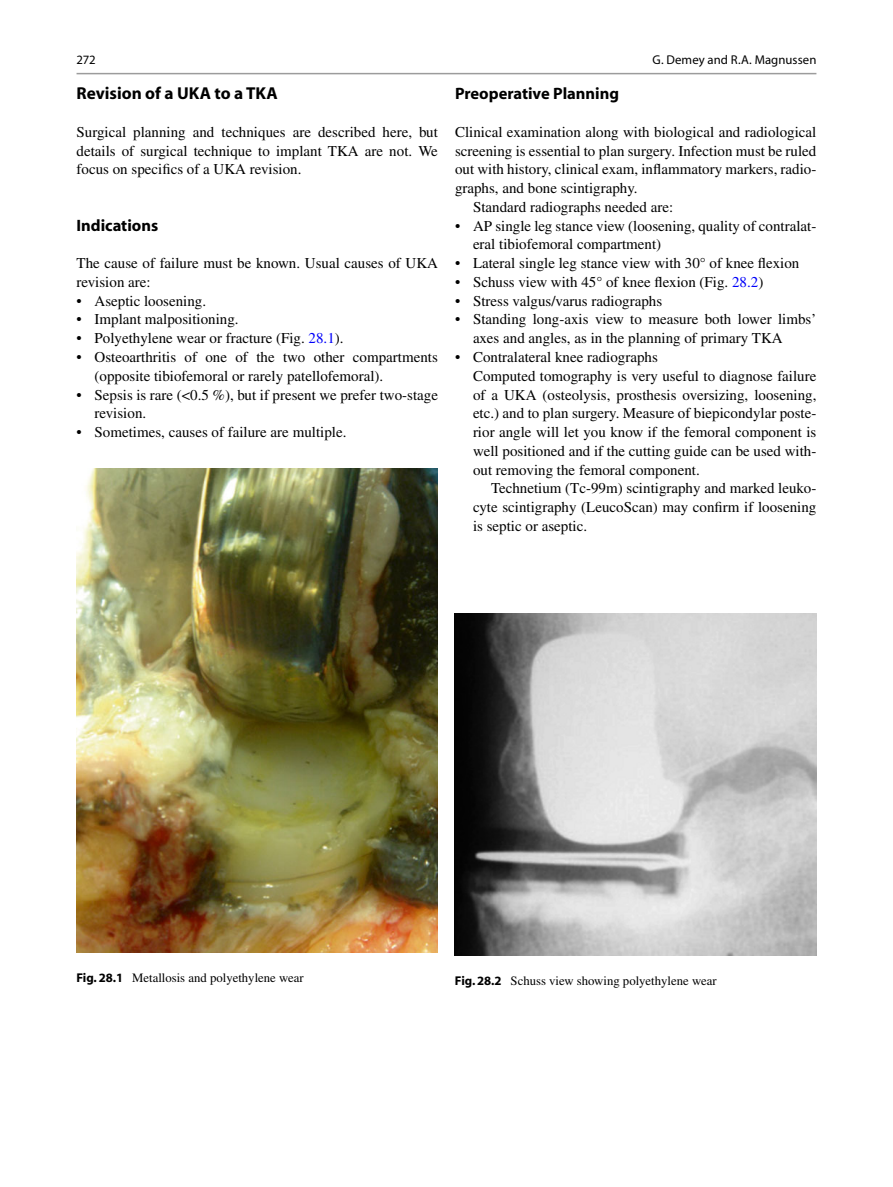
<style>
.page{position:relative;width:893px;height:1187px;background:#fff}
.page>*{position:absolute;margin:0;border:0;box-sizing:border-box;transform-origin:0 0}
.t1{font:700 17.25px "Lvbpxk Myriad";color:#000}
.t2{font:700 16.5px "Lvbpxk Myriad";color:#000}
.t3{font:15px/18.8px "Gpnrwp Times";color:#000}
.t4{font:12.75px "Gpnrwp Times";color:#000}
.t5{font:12.75px "Bjwmjb Myriad";letter-spacing:.005em;color:#000}
.s1{color:#0000fa}
.s2{font-family:"Lvbpxk Myriad";font-weight:700}
</style>
<div class="page">
<img style="left:77px;top:468px;width:361px;height:484px">
<img style="left:455px;top:613px;width:361px;height:342px">
<hr style="left:77px;top:73px;width:739px;height:1px;background:#9c9c9c">
<p class="t5" style="left:77px;top:55px;width:21px">272</p>
<p class="t1" style="left:77px;top:87px;width:203px">Revision of a UKA to a TKA</p>
<p class="t3" style="left:77px;top:124px;width:363px;text-align:justify">Surgical planning and techniques are described here, but details of surgical technique to implant TKA are not. We focus on specifics of a UKA revision.</p>
<p class="t2" style="left:77px;top:219px;width:83px">Indications</p>
<p class="t3" style="left:77px;top:255px;width:363px">The cause of failure must be known. Usual causes of UKA revision are:</p>
<p class="t3" style="left:77px;top:293px;width:131px">• Aseptic loosening.</p>
<p class="t3" style="left:77px;top:311px;width:164px">• Implant malpositioning.</p>
<p class="t3" style="left:77px;top:330px;width:269px">• Polyethylene wear or fracture (Fig. <span class="s1">28.1</span> ).</p>
<p class="t3" style="left:95px;top:349px;width:345px;text-indent:-18px">• Osteoarthritis of one of the two other compartments (opposite tibiofemoral or rarely patellofemoral).</p>
<p class="t3" style="left:95px;top:386px;width:345px;text-indent:-18px">• Sepsis is rare (&lt;0.5 %), but if present we prefer two-stage revision.</p>
<p class="t3" style="left:77px;top:424px;width:271px">• Sometimes, causes of failure are multiple.</p>
<p class="t5" style="left:653px;top:55px;width:165px">G. Demey and R.A. Magnussen</p>
<p class="t2" style="left:455px;top:88px;width:166px">Preoperative Planning</p>
<p class="t3" style="left:455px;top:124px;width:363px">Clinical examination along with biological and radiological</p>
<p class="t3" style="left:455px;top:143px;width:363px">screening is essential to plan surgery. Infection must be ruled</p>
<p class="t3" style="left:455px;top:161px;width:363px">out with history, clinical exam, inflammatory markers, radio-</p>
<p class="t3" style="left:455px;top:180px;width:184px">graphs, and bone scintigraphy.</p>
<p class="t3" style="left:473px;top:199px;width:202px">Standard radiographs needed are:</p>
<p class="t3" style="left:473px;top:218px;width:345px;text-indent:-18px">• AP single leg stance view (loosening, quality of contralat&shy;eral tibiofemoral compartment)</p>
<p class="t3" style="left:455px;top:255px;width:346px">• Lateral single leg stance view with 30° of knee flexion</p>
<p class="t3" style="left:455px;top:274px;width:310px">• Schuss view with 45° of knee flexion (Fig. <span class="s1">28.2</span> )</p>
<p class="t3" style="left:455px;top:293px;width:209px">• Stress valgus/varus radiographs</p>
<p class="t3" style="left:473px;top:311px;width:345px;text-indent:-18px">• Standing long-axis view to measure both lower limbs’ axes and angles, as in the planning of primary TKA</p>
<p class="t3" style="left:473px;top:349px;width:345px;text-indent:-18px">• Contralateral knee radiographs<br>Computed tomography is very useful to diagnose failure of a UKA (osteolysis, prosthesis oversizing, loosening, etc.) and to plan surgery. Measure of biepicondylar poste&shy;rior angle will let you know if the femoral component is well positioned and if the cutting guide can be used with&shy;out removing the femoral component.</p>
<p class="t3" style="left:473px;top:480px;width:345px;text-align:justify;text-indent:18px">Technetium (Tc-99m) scintigraphy and marked leuko&shy;cyte scintigraphy (LeucoScan) may confirm if loosening is septic or aseptic.</p>
<p class="t4" style="left:77px;top:972px;width:229px"><span class="s2">Fig. 28.1</span> Metallosis and polyethylene wear</p>
<p class="t4" style="left:455px;top:975px;width:263px"><span class="s2">Fig. 28.2</span> Schuss view showing polyethylene wear</p>
</div>
